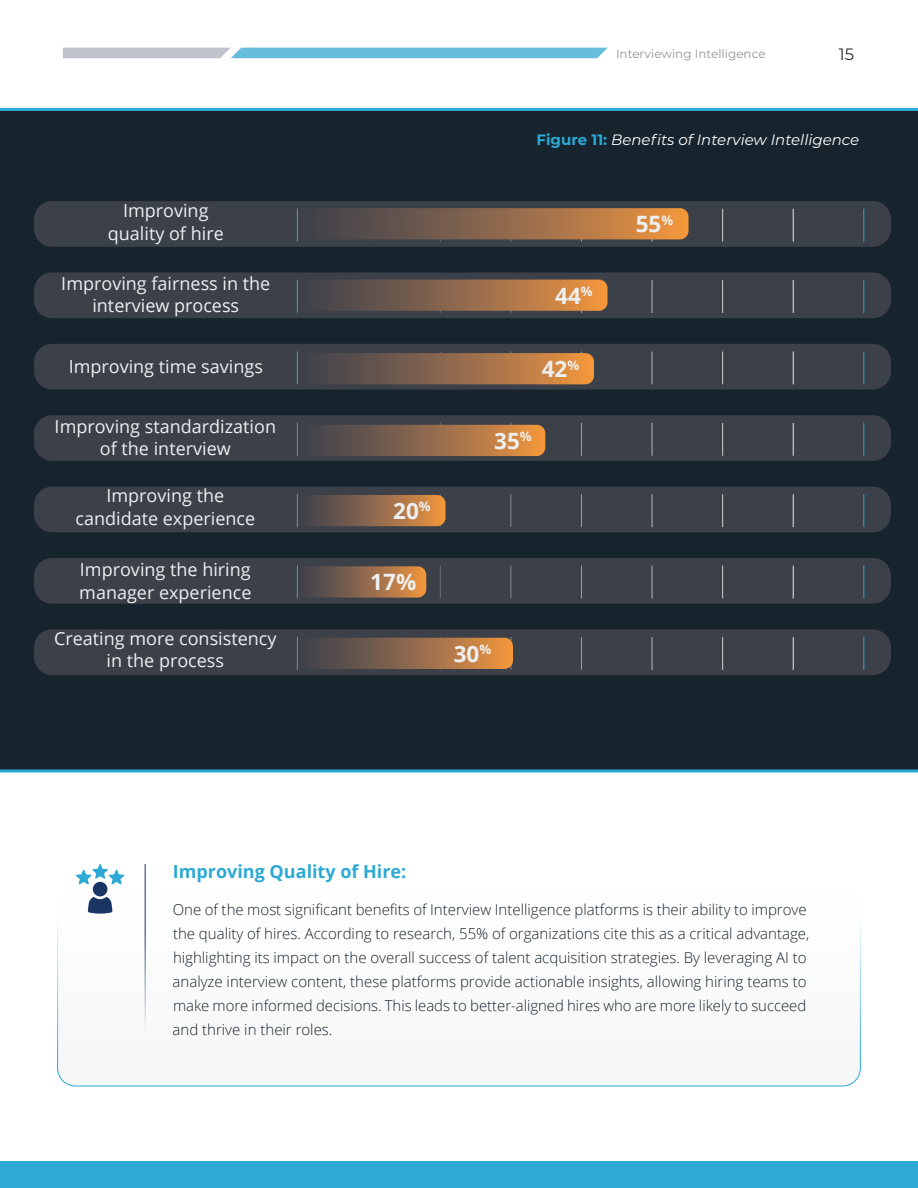
<style>
.page{position:relative;width:918px;height:1188px;background:#fff}
.page>*{position:absolute;margin:0;border:0;box-sizing:border-box;transform-origin:0 0}
.t1{font:700 22.5px "Open Sans";color:#edeff0}
.t2{font:18px/22.5px "Open Sans";color:#edeff0;text-align:center}
.t3{font:700 18px "Open Sans";color:#2ca9d4}
.t4{font:16.5px "Montserrat";color:#312f30}
.t5{font:300 15px/24px "Open Sans";color:#17242e}
.t6{font:italic 15px "Montserrat";color:#fff}
.t7{font:12px "Montserrat";color:#939598}
.s1{font-weight:700;font-style:normal;color:#2ca9d4}
</style>
<div class="page">
<svg style="left:63px;top:48px;width:545px;height:10px;background:#84c0d8"></svg>
<div style="left:58px;top:889px;width:802px;height:197px;background:#f6f7f7;border-radius:18px"></div>
<div style="left:57px;top:889px;width:804px;height:197px;border:1px solid #2ca9d4;border-radius:18px"></div>
<div style="left:0;top:1162px;width:918px;height:26px;background:#2ca9d4"></div>
<div style="left:0;top:111px;width:918px;height:659px;background:#17242e"></div>
<div style="left:34px;top:201px;width:857px;height:46px;background:#3c4049;border-radius:18px"></div>
<div style="left:34px;top:272px;width:857px;height:46px;background:#3c4049;border-radius:18px"></div>
<div style="left:34px;top:344px;width:857px;height:46px;background:#3c4049;border-radius:18px"></div>
<div style="left:34px;top:415px;width:857px;height:46px;background:#3c4049;border-radius:18px"></div>
<div style="left:34px;top:487px;width:857px;height:45px;background:#3c4049;border-radius:18px"></div>
<div style="left:34px;top:558px;width:857px;height:46px;background:#3c4049;border-radius:18px"></div>
<div style="left:34px;top:629px;width:857px;height:46px;background:#3c4049;border-radius:18px"></div>
<hr style="left:369px;top:209px;width:1px;height:32px;background:#fff">
<hr style="left:369px;top:280px;width:1px;height:33px;background:#fff">
<hr style="left:369px;top:351px;width:1px;height:33px;background:#fff">
<hr style="left:369px;top:423px;width:1px;height:33px;background:#fff">
<hr style="left:369px;top:494px;width:1px;height:33px;background:#fff">
<hr style="left:369px;top:637px;width:1px;height:33px;background:#fff">
<hr style="left:440px;top:209px;width:1px;height:32px;background:#fff">
<hr style="left:440px;top:280px;width:1px;height:33px;background:#fff">
<hr style="left:440px;top:351px;width:1px;height:33px;background:#fff">
<hr style="left:440px;top:423px;width:1px;height:33px;background:#fff">
<hr style="left:440px;top:494px;width:1px;height:33px;background:#fff">
<hr style="left:440px;top:566px;width:1px;height:32px;background:#fff">
<hr style="left:440px;top:637px;width:1px;height:33px;background:#fff">
<hr style="left:511px;top:209px;width:1px;height:32px;background:#fff">
<hr style="left:511px;top:280px;width:1px;height:33px;background:#fff">
<hr style="left:511px;top:351px;width:1px;height:33px;background:#fff">
<hr style="left:511px;top:423px;width:1px;height:33px;background:#fff">
<hr style="left:511px;top:494px;width:1px;height:33px;background:#fff">
<hr style="left:511px;top:566px;width:1px;height:32px;background:#fff">
<hr style="left:511px;top:637px;width:1px;height:33px;background:#fff">
<hr style="left:581px;top:209px;width:1px;height:33px;background:#fff">
<hr style="left:581px;top:280px;width:1px;height:33px;background:#fff">
<hr style="left:581px;top:352px;width:1px;height:32px;background:#fff">
<hr style="left:581px;top:423px;width:1px;height:33px;background:#fff">
<hr style="left:581px;top:494px;width:1px;height:33px;background:#fff">
<hr style="left:581px;top:566px;width:1px;height:32px;background:#fff">
<hr style="left:581px;top:637px;width:1px;height:33px;background:#fff">
<hr style="left:652px;top:209px;width:1px;height:33px;background:#fff">
<hr style="left:652px;top:280px;width:1px;height:33px;background:#fff">
<hr style="left:652px;top:352px;width:1px;height:32px;background:#fff">
<hr style="left:652px;top:423px;width:1px;height:33px;background:#fff">
<hr style="left:652px;top:494px;width:1px;height:33px;background:#fff">
<hr style="left:652px;top:566px;width:1px;height:32px;background:#fff">
<hr style="left:652px;top:637px;width:1px;height:33px;background:#fff">
<hr style="left:722px;top:209px;width:1px;height:33px;background:#fff">
<hr style="left:722px;top:280px;width:1px;height:33px;background:#fff">
<hr style="left:722px;top:352px;width:1px;height:32px;background:#fff">
<hr style="left:722px;top:423px;width:1px;height:33px;background:#fff">
<hr style="left:722px;top:494px;width:1px;height:33px;background:#fff">
<hr style="left:722px;top:566px;width:1px;height:32px;background:#fff">
<hr style="left:722px;top:637px;width:1px;height:33px;background:#fff">
<hr style="left:793px;top:209px;width:1px;height:33px;background:#fff">
<hr style="left:793px;top:280px;width:1px;height:33px;background:#fff">
<hr style="left:793px;top:352px;width:1px;height:32px;background:#fff">
<hr style="left:793px;top:423px;width:1px;height:33px;background:#fff">
<hr style="left:793px;top:494px;width:1px;height:33px;background:#fff">
<hr style="left:793px;top:566px;width:1px;height:32px;background:#fff">
<hr style="left:793px;top:637px;width:1px;height:33px;background:#fff">
<hr style="left:864px;top:209px;width:1px;height:33px;background:#2ca9d4">
<hr style="left:864px;top:280px;width:1px;height:33px;background:#2ca9d4">
<hr style="left:864px;top:352px;width:1px;height:32px;background:#2ca9d4">
<hr style="left:864px;top:423px;width:1px;height:33px;background:#2ca9d4">
<hr style="left:864px;top:494px;width:1px;height:33px;background:#2ca9d4">
<hr style="left:864px;top:566px;width:1px;height:32px;background:#2ca9d4">
<hr style="left:864px;top:637px;width:1px;height:33px;background:#2ca9d4">
<svg style="left:316px;top:425px;width:229px;height:31px;background:#956b49"></svg>
<svg style="left:320px;top:353px;width:274px;height:31px;background:#956b49"></svg>
<svg style="left:309px;top:495px;width:137px;height:31px;background:#946a49"></svg>
<svg style="left:307px;top:566px;width:119px;height:32px;background:#926949"></svg>
<svg style="left:314px;top:638px;width:199px;height:31px;background:#956b49"></svg>
<hr style="left:299px;top:209px;width:1px;height:32px;background:#fff">
<hr style="left:299px;top:280px;width:1px;height:33px;background:#fff">
<hr style="left:299px;top:351px;width:1px;height:33px;background:#fff">
<hr style="left:299px;top:423px;width:1px;height:33px;background:#fff">
<hr style="left:299px;top:494px;width:1px;height:33px;background:#fff">
<hr style="left:299px;top:566px;width:1px;height:32px;background:#fff">
<hr style="left:299px;top:637px;width:1px;height:33px;background:#fff">
<svg style="left:299px;top:208px;width:389px;height:31px;background:#8f6849"></svg>
<svg style="left:299px;top:280px;width:309px;height:31px;background:#8e6849"></svg>
<hr style="left:297px;top:208px;width:1px;height:34px;background:#2ca9d4">
<hr style="left:297px;top:280px;width:1px;height:33px;background:#2ca9d4">
<hr style="left:297px;top:351px;width:1px;height:33px;background:#2ca9d4">
<hr style="left:297px;top:423px;width:1px;height:33px;background:#2ca9d4">
<hr style="left:297px;top:494px;width:1px;height:33px;background:#2ca9d4">
<hr style="left:297px;top:565px;width:1px;height:33px;background:#2ca9d4">
<hr style="left:297px;top:637px;width:1px;height:33px;background:#2ca9d4">
<hr style="left:0;top:108px;width:918px;height:3px;background:#2ca9d4">
<hr style="left:0;top:769px;width:918px;height:3px;background:#2ca9d4">
<hr style="left:145px;top:864px;width:1px;height:169px;background:#1a3564">
<svg style="left:88px;top:897px;width:25px;height:17px"></svg>
<div style="left:93px;top:882px;width:14px;height:14px;background:#1a3564;border-radius:50%"></div>
<svg style="left:76px;top:864px;width:48px;height:21px"></svg>
<p class="t7" style="left:616px;top:45px;width:151px">Interviewing Intelligence</p>
<p class="t4" style="left:839px;top:43px;width:17px">15</p>
<p class="t2" style="left:108px;top:199px;width:118px">Improving quality of hire</p>
<p class="t2" style="left:61px;top:271px;width:210px">Improving fairness in the interview process</p>
<p class="t2" style="left:69px;top:355px;width:196px">Improving time savings</p>
<p class="t2" style="left:55px;top:414px;width:223px">Improving standardization of the interview</p>
<p class="t2" style="left:75px;top:484px;width:181px">Improving the candidate experience</p>
<p class="t2" style="left:79px;top:558px;width:174px;text-align:left">Improving the hiring manager experience</p>
<p class="t2" style="left:54px;top:626px;width:224px">Creating more consistency in the process</p>
<p class="t6" style="left:537px;top:130px;width:324px"><span class="s1">Figure 11:</span> Benefits of Interview Intelligence</p>
<h1 class="t1" style="left:393px;top:495px;width:39px">20<sup>%</sup></h1>
<h1 class="t1" style="left:370px;top:566px;width:47px">17%</h1>
<h1 class="t1" style="left:555px;top:279px;width:39px">44<sup>%</sup></h1>
<h1 class="t1" style="left:542px;top:353px;width:39px">42<sup>%</sup></h1>
<h1 class="t1" style="left:494px;top:425px;width:39px">35<sup>%</sup></h1>
<h1 class="t1" style="left:454px;top:638px;width:39px">30<sup>%</sup></h1>
<h1 class="t1" style="left:636px;top:208px;width:39px">55<sup>%</sup></h1>
<p class="t3" style="left:173px;top:859px;width:235px">Improving Quality of Hire:</p>
<p class="t5" style="left:173px;top:898px;width:638px">One of the most significant benefits of Interview Intelligence platforms is their ability to improve the quality of hires. According to research, 55% of organizations cite this as a critical advantage, highlighting its impact on the overall success of talent acquisition strategies. By leveraging AI to analyze interview content, these platforms provide actionable insights, allowing hiring teams to make more informed decisions. This leads to better-aligned hires who are more likely to succeed and thrive in their roles.</p>
</div>
